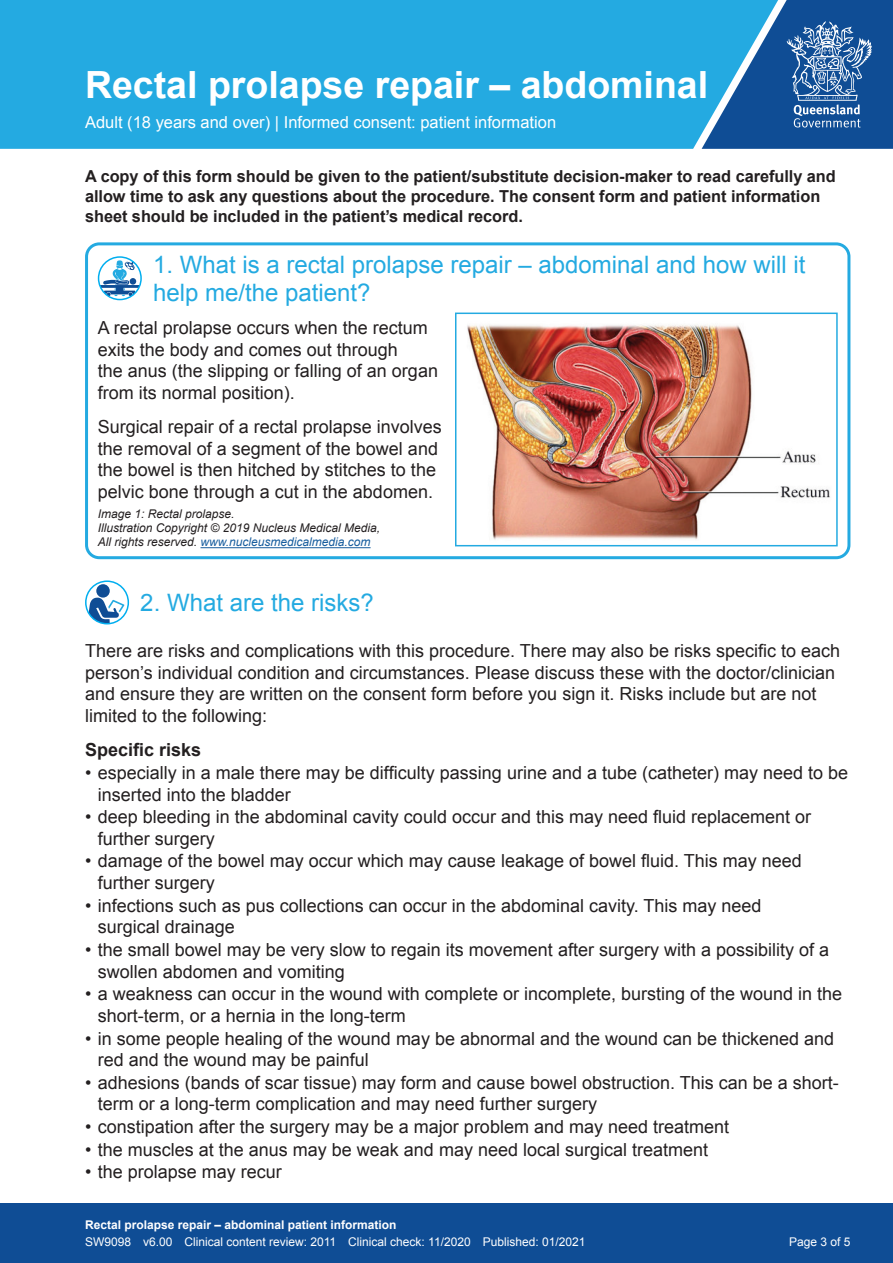
<style>
.page{position:relative;width:893px;height:1263px;background:#fff}
.page>*{position:absolute;margin:0;border:0;box-sizing:border-box;transform-origin:0 0}
.t1{font:700 37.5px "Arial";color:#fff}
.t2{font:24px/28.8px "Arial";color:#24aae1}
.t3{font:18px/21.6px "Arial";color:#231f20}
.t4{font:700 18px "Arial";color:#231f20}
.t5{font:700 16.5px/19.8px "Arial";letter-spacing:-.005em;color:#231f20}
.t6{font:16.5px "Arial";color:#fff}
.t7{font:italic 12px/14.4px "Arial";color:#231f20}
.t8{font:12px "Arial";color:#fff}
.t9{font:700 12px "Arial";color:#fff}
.s1{color:#175d9e}
</style>
<div class="page">
<div style="left:0;top:1203px;width:893px;height:60px;background:#0f4d95"></div>
<div style="left:0;top:0;width:702px;height:149px;background:#24aae1"></div>
<svg style="left:702px;top:0;width:191px;height:149px;background:#2e72ae"></svg>
<svg style="left:86px;top:581px;width:42px;height:43px"></svg>
<div style="left:96px;top:584px;width:14px;height:14px;background:#0f4d95;border-radius:50%"></div>
<svg style="left:87px;top:598px;width:37px;height:26px"></svg>
<div style="left:85px;top:580px;width:44px;height:44px;border:2px solid #00aeef;border-radius:50%"></div>
<div style="left:85px;top:242px;width:765px;height:317px;border:3px solid #24aae1;border-radius:13px"></div>
<svg style="left:99px;top:257px;width:42px;height:43px"></svg>
<svg style="left:99px;top:260px;width:10px;height:13px"></svg>
<div style="left:98px;top:256px;width:44px;height:44px;border:2px solid #00aeef;border-radius:50%"></div>
<img style="left:467px;top:324px;width:363px;height:216px">
<div style="left:455px;top:313px;width:383px;height:233px;border:2px solid #24aae1"></div>
<hr style="left:200px;top:547px;width:171px;height:1px;background:#175d9e">
<p class="t1" style="left:85px;top:60px;width:625px">Rectal prolapse repair – abdominal</p>
<p class="t6" style="left:85px;top:111px;width:473px">Adult (18 years and over) | Informed consent: patient information</p>
<p class="t5" style="left:85px;top:167px;width:752px">A copy of this form should be given to the patient/substitute decision-maker to read carefully and allow time to ask any questions about the procedure. The consent form and patient information sheet should be included in the patient’s medical record.</p>
<p class="t2" style="left:153px;top:250px;width:654px">1. What is a rectal prolapse repair – abdominal and how will it help me/the patient?</p>
<p class="t3" style="left:98px;top:317px;width:342px">A rectal prolapse occurs when the rectum exits the body and comes out through<br>the anus (the slipping or falling of an organ from its normal position).</p>
<p class="t3" style="left:98px;top:416px;width:346px">Surgical repair of a rectal prolapse involves the removal of a segment of the bowel and the bowel is then hitched by stitches to the pelvic bone through a cut in the abdomen.</p>
<p class="t7" style="left:98px;top:506px;width:138px">Image 1: Rectal prolapse.</p>
<p class="t7" style="left:98px;top:521px;width:284px">Illustration Copyright © 2019 Nucleus Medical Media,<br>All rights reserved. <span class="s1">www.nucleusmedicalmedia.com</span></p>
<p class="t2" style="left:140px;top:589px;width:235px">2. What are the risks?</p>
<p class="t3" style="left:85px;top:640px;width:756px">There are risks and complications with this procedure. There may also be risks specific to each person’s individual condition and circumstances. Please discuss these with the doctor/clinician and ensure they are written on the consent form before you sign it. Risks include but are not limited to the following:</p>
<p class="t4" style="left:85px;top:738px;width:118px">Specific risks</p>
<p class="t3" style="left:98px;top:762px;width:752px;text-indent:-13px">• especially in a male there may be difficulty passing urine and a tube (catheter) may need to be inserted into the bladder</p>
<p class="t3" style="left:98px;top:806px;width:715px;text-indent:-13px">• deep bleeding in the abdominal cavity could occur and this may need fluid replacement or further surgery</p>
<p class="t3" style="left:98px;top:850px;width:706px;text-indent:-13px">• damage of the bowel may occur which may cause leakage of bowel fluid. This may need further surgery</p>
<p class="t3" style="left:98px;top:895px;width:665px;text-indent:-13px">• infections such as pus collections can occur in the abdominal cavity. This may need surgical drainage</p>
<p class="t3" style="left:98px;top:939px;width:733px;text-indent:-13px">• the small bowel may be very slow to regain its movement after surgery with a possibility of a swollen abdomen and vomiting</p>
<p class="t3" style="left:98px;top:983px;width:746px;text-indent:-13px">• a weakness can occur in the wound with complete or incomplete, bursting of the wound in the short-term, or a hernia in the long-term</p>
<p class="t3" style="left:98px;top:1027px;width:738px;text-indent:-13px">• in some people healing of the wound may be abnormal and the wound can be thickened and red and the wound may be painful</p>
<p class="t3" style="left:98px;top:1072px;width:743px;text-indent:-13px">• adhesions (bands of scar tissue) may form and cause bowel obstruction. This can be a short&shy;term or a long-term complication and may need further surgery</p>
<p class="t3" style="left:85px;top:1116px;width:646px">• constipation after the surgery may be a major problem and may need treatment</p>
<p class="t3" style="left:85px;top:1139px;width:625px">• the muscles at the anus may be weak and may need local surgical treatment</p>
<p class="t3" style="left:85px;top:1161px;width:198px">• the prolapse may recur</p>
<p class="t9" style="left:85px;top:1217px;width:313px">Rectal prolapse repair – abdominal patient information</p>
<p class="t8" style="left:85px;top:1234px;width:502px">SW9098 v6.00 Clinical content review: 2011 Clinical check: 11/2020 Published: 01/2021</p>
<p class="t8" style="left:789px;top:1234px;width:63px">Page 3 of 5</p>
</div>
